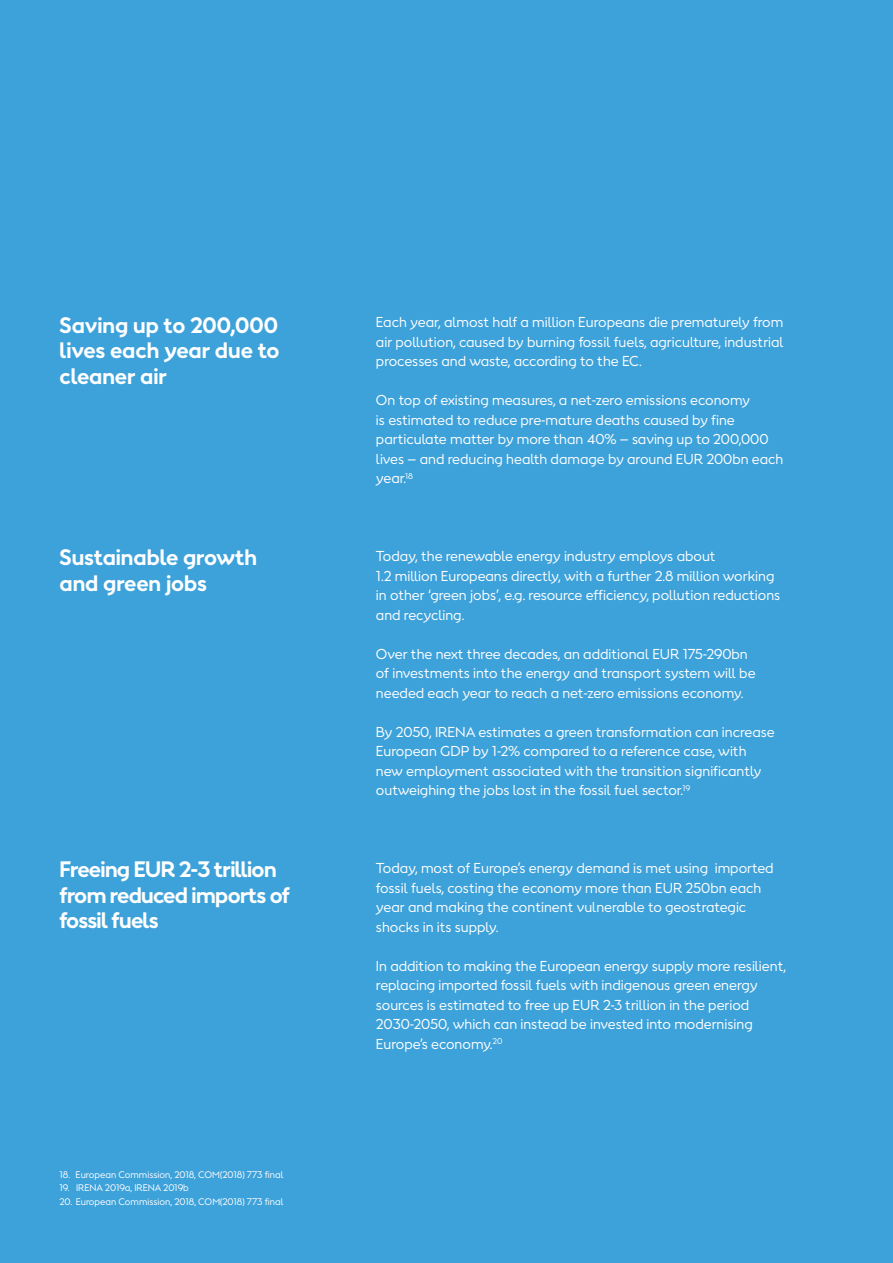
<style>
.page{position:relative;width:893px;height:1263px;background:#3da1da}
.page>*{position:absolute;margin:0;border:0;box-sizing:border-box;transform-origin:0 0}
.Intro_14_17{font:700 21px/25.5px "Orsted Sans";letter-spacing:-.02em;color:#fff;text-align:justify}
.Intro_14_17-2{font:700 21px/25.5px "Orsted Sans";color:#fff}
.Bullets_9_13{font:13.5px/19.5px "Orsted Sans";color:#fff}
.Notes{font:9px "Orsted Sans";color:#fff}
</style>
<div class="page">
<p class="Intro_14_17" style="left:60px;top:312px;width:221px">Saving up to 200,000 lives each year due to cleaner air</p>
<p class="Bullets_9_13" style="left:376px;top:312px;width:409px;text-align:justify">Each year, almost half a million Europeans die prematurely from air pollution, caused by burning fossil fuels, agriculture, industrial processes and waste, according to the EC.</p>
<p class="Bullets_9_13" style="left:376px;top:390px;width:409px">On top of existing measures, a net-zero emissions economy<br>is estimated to reduce pre-mature deaths caused by fine particulate matter by more than 40% – saving up to 200,000 lives – and reducing health damage by around EUR 200bn each year.<sup>18</sup></p>
<p class="Intro_14_17-2" style="left:60px;top:545px;width:199px">Sustainable growth and green jobs</p>
<p class="Bullets_9_13" style="left:376px;top:546px;width:406px">Today, the renewable energy industry employs about<br>1.2 million Europeans directly, with a further 2.8 million working in other ‘green jobs’, e.g. resource efficiency, pollution reductions and recycling.</p>
<p class="Bullets_9_13" style="left:376px;top:644px;width:381px">Over the next three decades, an additional EUR 175-290bn of investments into the energy and transport system will be needed each year to reach a net-zero emissions economy.</p>
<p class="Bullets_9_13" style="left:376px;top:722px;width:400px">By 2050, IRENA estimates a green transformation can increase European GDP by 1-2% compared to a reference case, with new employment associated with the transition significantly outweighing the jobs lost in the fossil fuel sector.<sup>19</sup></p>
<p class="Intro_14_17" style="left:60px;top:857px;width:232px;text-align:left">Freeing EUR 2-3 trillion from reduced imports of fossil fuels</p>
<p class="Bullets_9_13" style="left:376px;top:858px;width:399px">Today, most of Europe’s energy demand is met using imported fossil fuels, costing the economy more than EUR 250bn each year and making the continent vulnerable to geostrategic shocks in its supply.</p>
<p class="Bullets_9_13" style="left:376px;top:956px;width:412px">In addition to making the European energy supply more resilient, replacing imported fossil fuels with indigenous green energy sources is estimated to free up EUR 2-3 trillion in the period 2030-2050, which can instead be invested into modernising Europe’s economy.<sup>20</sup></p>
<p class="Notes" style="left:60px;top:1168px;width:225px">18. European Commission, 2018, COM(2018) 773 final</p>
<p class="Notes" style="left:60px;top:1182px;width:131px">19. IRENA 2019a, IRENA 2019b</p>
<p class="Notes" style="left:60px;top:1195px;width:225px">20. European Commission, 2018, COM(2018) 773 final</p>
</div>
